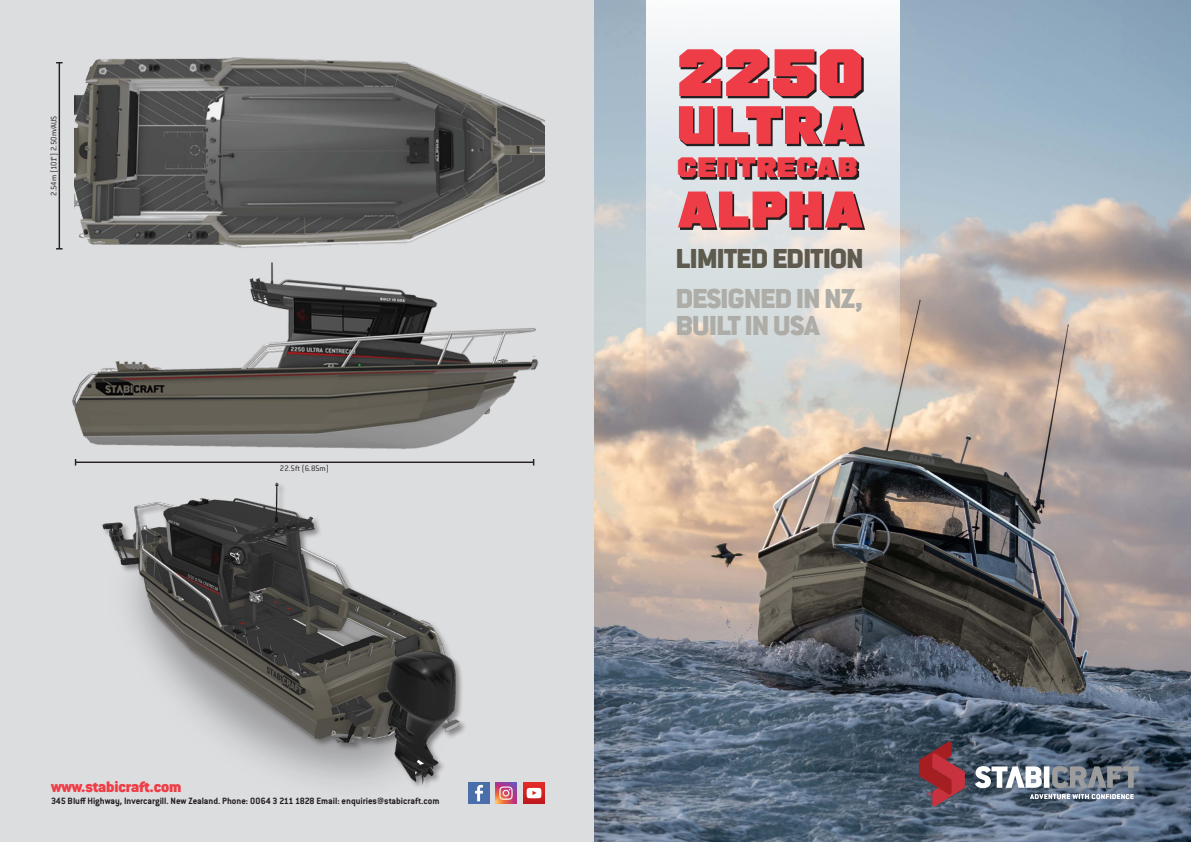
<style>
.page{position:relative;width:1191px;height:842px;background:#dcdddf}
.page>*{position:absolute;margin:0;border:0;box-sizing:border-box;transform-origin:0 0}
.t1{font:700 66.8px "CWM";color:#ee3d46}
.t2{font:700 53.8px "CWM";letter-spacing:.03em;color:#ee3d46}
.t3{font:700 51.4px "CWM";letter-spacing:.03em;color:#ee3d46}
.t4{font:900 30.2px/27.7px "Conduit ITC Pro";letter-spacing:-.02em;color:#aeaca7}
.t5{font:900 30.2px "Conduit ITC Pro";letter-spacing:-.02em;color:#5e5a4e}
.t6{font:700 28.1px "CWM";letter-spacing:.03em;color:#ee3d46}
.t7{font:900 16.7px "Conduit ITC Pro";letter-spacing:-.01em;color:#ee3d46}
.t8{font:700 10px "Conduit ITC Std";color:#231f20}
.t9{font:300 8.7px "Conduit ITC Std";letter-spacing:-.01em;color:#231f20}
</style>
<div class="page">
<img style="left:594px;top:0;width:597px;height:842px">
<svg style="left:646px;top:0;width:254px;height:405px"></svg>
<svg style="left:1030px;top:794px;width:103px;height:5px"></svg>
<svg style="left:975px;top:766px;width:164px;height:22px;background:#939aa2"></svg>
<svg style="left:919px;top:741px;width:45px;height:65px;background:#843a46"></svg>
<img style="left:75px;top:57px;width:469px;height:191px">
<img style="left:72px;top:262px;width:466px;height:187px">
<hr style="left:59px;top:63px;width:1px;height:186px;background:#231f20">
<hr style="left:76px;top:461px;width:457px;height:2px;background:#231f20">
<img style="left:102px;top:482px;width:394px;height:322px">
<svg style="left:680px;top:51px;width:185px;height:179px;fill:#252122"></svg>
<img style="left:468px;top:782px;width:21px;height:22px">
<img style="left:496px;top:782px;width:21px;height:22px">
<img style="left:523px;top:782px;width:21px;height:22px">
<p class="t9" style="left:50px;top:196px;width:82px;rotate:-90deg">2.54m (101”) 2.50m/AUS</p>
<p class="t9" style="left:280px;top:464px;width:51px">22.5ft (6.85m)</p>
<p class="t7" style="left:51px;top:776px;width:132px">www.stabicraft.com</p>
<p class="t8" style="left:51px;top:796px;width:390px">345 Bluff Highway, Invercargill. New Zealand. Phone: 0064 3 211 1828 Email: enquiries@stabicraft.com</p>
<p class="t1" style="left:677px;top:31px;width:187px">2250</p>
<p class="t2" style="left:677px;top:91px;width:187px">ULTRA</p>
<p class="t6" style="left:677px;top:150px;width:181px">CENTRECAB</p>
<p class="t3" style="left:677px;top:177px;width:187px">ALPHA</p>
<p class="t5" style="left:675px;top:240px;width:189px">LIMITED EDITION</p>
<p class="t4" style="left:675px;top:284px;width:189px">DESIGNED IN NZ,<br>BUILT IN USA</p>
</div>
